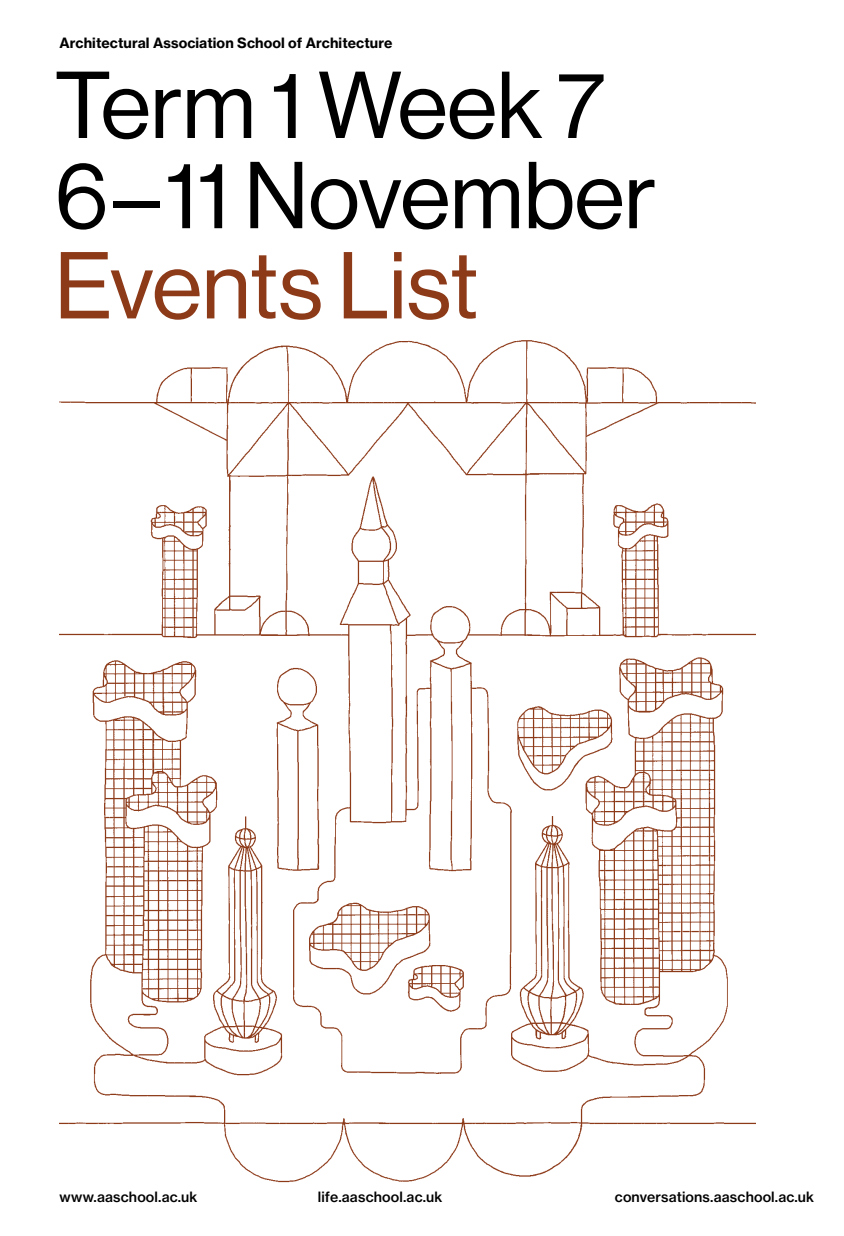
<style>
.page{position:relative;width:844px;height:1236px;background:#fff}
.page>*{position:absolute;margin:0;border:0;box-sizing:border-box;transform-origin:0 0}
.t1{font:92.75px/90.1px "N Haas Grotesk DS Pro 55 Rg";color:#000}
.t2{font:92.75px "N Haas Grotesk DS Pro 55 Rg";letter-spacing:-.005em;color:#8d3a19}
.t3{font:14px "N Haas Grotesk TX Pro 65 Md";letter-spacing:.01em;color:#000}
.t4{font:14px "N Haas Grotesk TX Pro 75 Bd";letter-spacing:.005em;color:#000}
</style>
<div class="page">
<img style="left:60px;top:340px;width:695px;height:843px">
<p class="t4" style="left:60px;top:34px;width:334px">Architectural Association School of Architecture</p>
<h1 class="t1" style="left:55px;top:61px;width:603px">Term 1 Week 7<br>6 – 11 November</h1>
<h1 class="t2" style="left:55px;top:233px;width:425px">Events List</h1>
<p class="t3" style="left:60px;top:1188px;width:139px">www.aaschool.ac.uk</p>
<p class="t3" style="left:317px;top:1188px;width:126px">life.aaschool.ac.uk</p>
<p class="t3" style="left:614px;top:1188px;width:201px">conversations.aaschool.ac.uk</p>
</div>
